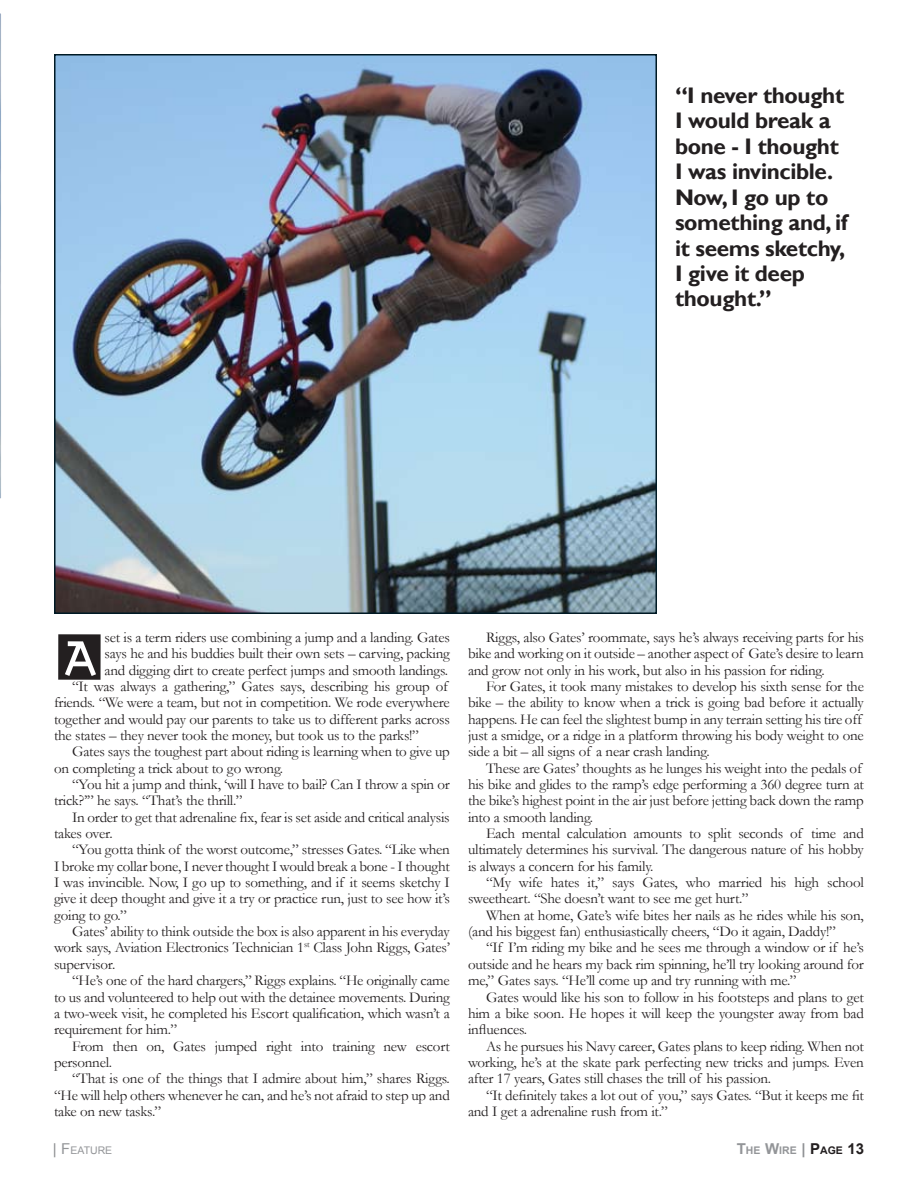
<style>
.page{position:relative;width:918px;height:1188px;background:#fff}
.page>*{position:absolute;margin:0;border:0;box-sizing:border-box;transform-origin:0 0}
.t1{font:84.45px "Earwig Factory";color:#231f20}
.t2{font:700 22.5px/25.5px "Gill Sans";letter-spacing:-.015em;color:#231f20}
.t3{font:15px/16.4px "Garamond";letter-spacing:-.015em;color:#231f20;text-align:justify}
.t4{font:700 10.5px "Arial";color:#939598}
.t5{font:10.5px "Arial";color:#939598}
.s1{font-size:15px;color:#8a8c8e}
.s2{font-size:15px}
.s3{font-size:15px;color:#8f9194}
.s4{font-size:15px;color:#231f20}
.s5{color:#231f20}
</style>
<div class="page">
<svg style="left:0;top:13px;width:1px;height:486px"></svg>
<img style="left:57px;top:57px;width:597px;height:554px">
<div style="left:54px;top:54px;width:603px;height:560px;border:2px solid #001a25"></div>
<h2 class="t2" style="left:675px;top:83px;width:174px">“I never thought<br>I would break a bone - I thought<br>I was invincible.<br>Now, I go up to something and, if it seems sketchy,<br>I give it deep thought.”</h2>
<h1 class="t1" style="left:54px;top:607px;width:53px">A</h1>
<p class="t3" style="left:105px;top:629px;width:347px">set is a term riders use combining a jump and a landing. Gates</p>
<p class="t3" style="left:105px;top:645px;width:347px">says he and his buddies built their own sets – carving, packing</p>
<p class="t3" style="left:105px;top:661px;width:345px">and digging dirt to create perfect jumps and smooth landings.</p>
<p class="t3" style="left:72px;top:678px;width:377px">“It was always a gathering,” Gates says, describing his group of</p>
<p class="t3" style="left:54px;top:694px;width:397px">friends. “We were a team, but not in competition. We rode everywhere</p>
<p class="t3" style="left:54px;top:710px;width:397px">together and would pay our parents to take us to different parks across</p>
<p class="t3" style="left:54px;top:727px;width:367px">the states – they never took the money, but took us to the parks!”</p>
<p class="t3" style="left:72px;top:743px;width:379px">Gates says the toughest part about riding is learning when to give up</p>
<p class="t3" style="left:54px;top:759px;width:231px">on completing a trick about to go wrong.</p>
<p class="t3" style="left:72px;top:776px;width:379px">“You hit a jump and think, ‘will I have to bail? Can I throw a spin or</p>
<p class="t3" style="left:54px;top:792px;width:190px">trick?’” he says. “That’s the thrill.”</p>
<p class="t3" style="left:72px;top:808px;width:379px">In order to get that adrenaline fix, fear is set aside and critical analysis</p>
<p class="t3" style="left:54px;top:825px;width:60px">takes over.</p>
<p class="t3" style="left:72px;top:841px;width:379px">“You gotta think of the worst outcome,” stresses Gates. “Like when</p>
<p class="t3" style="left:54px;top:857px;width:397px">I broke my collar bone, I never thought I would break a bone - I thought</p>
<p class="t3" style="left:54px;top:874px;width:397px">I was invincible. Now, I go up to something, and if it seems sketchy I</p>
<p class="t3" style="left:54px;top:890px;width:397px">give it deep thought and give it a try or practice run, just to see how it’s</p>
<p class="t3" style="left:54px;top:906px;width:74px">going to go.”</p>
<p class="t3" style="left:72px;top:923px;width:379px">Gates’ ability to think outside the box is also apparent in his everyday</p>
<p class="t3" style="left:54px;top:939px;width:397px">work says, Aviation Electronics Technician 1<sup>st</sup> Class John Riggs, Gates’</p>
<p class="t3" style="left:54px;top:956px;width:63px">supervisor.</p>
<p class="t3" style="left:72px;top:972px;width:379px">“He’s one of the hard chargers,” Riggs explains. “He originally came</p>
<p class="t3" style="left:54px;top:988px;width:397px">to us and volunteered to help out with the detainee movements. During</p>
<p class="t3" style="left:54px;top:1005px;width:397px">a two-week visit, he completed his Escort qualification, which wasn’t a</p>
<p class="t3" style="left:54px;top:1021px;width:125px">requirement for him.”</p>
<p class="t3" style="left:72px;top:1037px;width:379px">From then on, Gates jumped right into training new escort</p>
<p class="t3" style="left:54px;top:1054px;width:60px">personnel.</p>
<p class="t3" style="left:72px;top:1070px;width:379px">“That is one of the things that I admire about him,” shares Riggs.</p>
<p class="t3" style="left:54px;top:1086px;width:397px">“He will help others whenever he can, and he’s not afraid to step up and</p>
<p class="t3" style="left:54px;top:1103px;width:109px">take on new tasks.”</p>
<p class="t3" style="left:468px;top:629px;width:397px;text-indent:18px">Riggs, also Gates’ roommate, says he’s always receiving parts for his bike and working on it outside – another aspect of Gate’s desire to learn and grow not only in his work, but also in his passion for riding.</p>
<p class="t3" style="left:468px;top:678px;width:397px;text-align:left;text-indent:18px">For Gates, it took many mistakes to develop his sixth sense for the bike – the ability to know when a trick is going bad before it actually happens. He can feel the slightest bump in any terrain setting his tire off just a smidge, or a ridge in a platform throwing his body weight to one side a bit – all signs of a near crash landing.</p>
<p class="t3" style="left:468px;top:759px;width:397px;text-align:left;text-indent:18px">These are Gates’ thoughts as he lunges his weight into the pedals of his bike and glides to the ramp’s edge performing a 360 degree turn at the bike’s highest point in the air just before jetting back down the ramp into a smooth landing.</p>
<p class="t3" style="left:468px;top:825px;width:397px;text-indent:18px">Each mental calculation amounts to split seconds of time and ultimately determines his survival. The dangerous nature of his hobby is always a concern for his family.</p>
<p class="t3" style="left:468px;top:874px;width:397px;text-indent:18px">“My wife hates it,” says Gates, who married his high school sweetheart. “She doesn’t want to see me get hurt.”</p>
<p class="t3" style="left:468px;top:906px;width:397px;text-indent:18px">When at home, Gate’s wife bites her nails as he rides while his son, (and his biggest fan) enthusiastically cheers, “Do it again, Daddy!”</p>
<p class="t3" style="left:468px;top:939px;width:397px;text-indent:18px">“If I’m riding my bike and he sees me through a window or if he’s outside and he hears my back rim spinning, he’ll try looking around for me,” Gates says. “He’ll come up and try running with me.”</p>
<p class="t3" style="left:468px;top:988px;width:397px;text-indent:18px">Gates would like his son to follow in his footsteps and plans to get him a bike soon. He hopes it will keep the youngster away from bad influences.</p>
<p class="t3" style="left:468px;top:1037px;width:397px;text-indent:18px">As he pursues his Navy career, Gates plans to keep riding. When not working, he’s at the skate park perfecting new tricks and jumps. Even after 17 years, Gates still chases the trill of his passion.</p>
<p class="t3" style="left:468px;top:1086px;width:397px;text-indent:18px">“It definitely takes a lot out of you,” says Gates. “But it keeps me fit and I get a adrenaline rush from it.”</p>
<p class="t5" style="left:53px;top:1144px;width:61px"><span class="s1">|</span> <span class="s2">F</span> EATURE</p>
<p class="t4" style="left:737px;top:1144px;width:129px"><span class="s2">T</span>HE <span class="s2">W</span>IRE <span class="s3">|</span> <span class="s4">P</span><span class="s5">AGE</span> <span class="s4">13</span></p>
</div>
